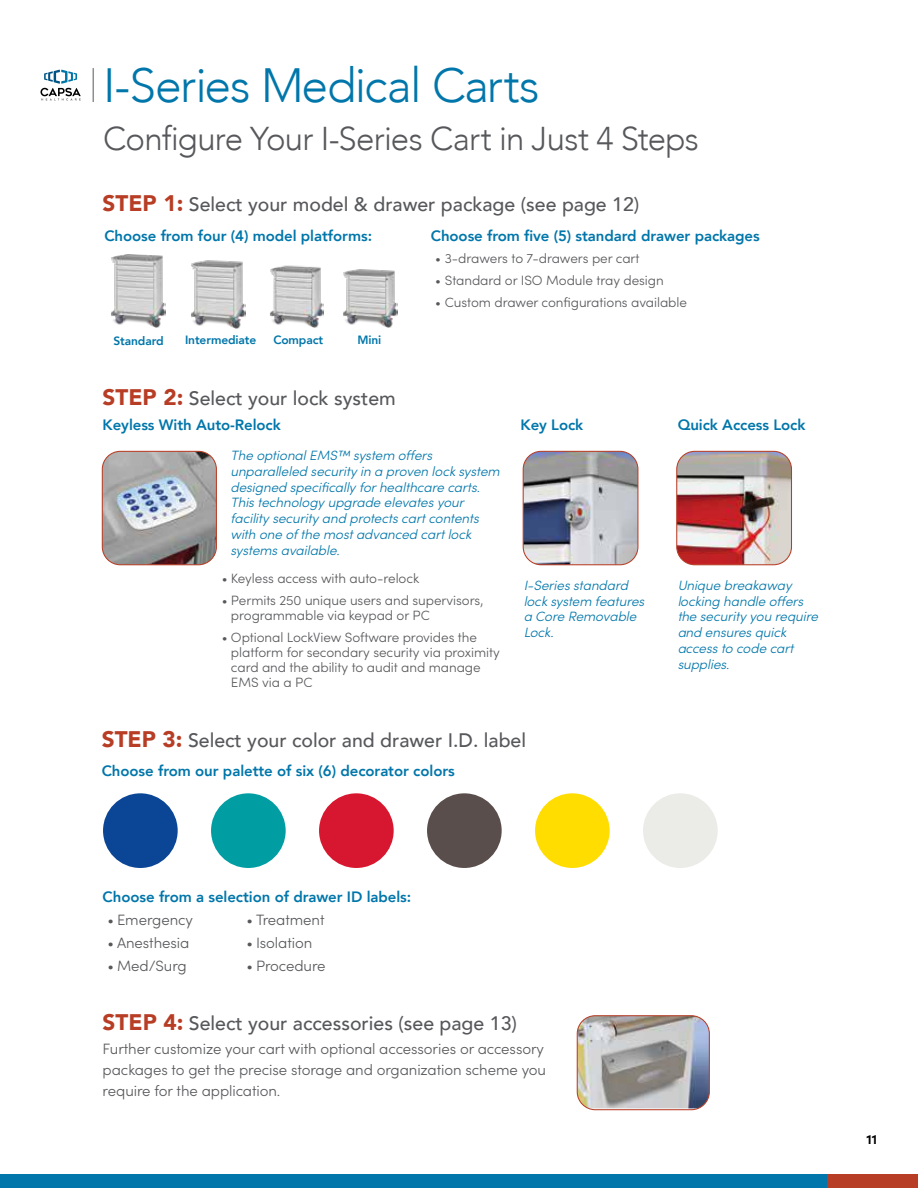
<style>
.page{position:relative;width:918px;height:1188px;background:#fff}
.page>*{position:absolute;margin:0;border:0;box-sizing:border-box;transform-origin:0 0}
.t1{font:300 48px "Avenir";letter-spacing:-.035em;color:#0076aa}
.t2{font:300 33px "Avenir";letter-spacing:-.025em;color:#57585b}
.t3{font:500 19.5px "Avenir";color:#57585b}
.t4{font:300 15px/21px "Sofia Pro";letter-spacing:-.005em;color:#57585b}
.t5{font:800 15px "Avenir";letter-spacing:-.005em;color:#0076aa}
.t6{font:italic 300 13.5px/15.8px "Sofia Pro";letter-spacing:-.005em;color:#0076aa}
.t7{font:300 13.5px/15px "Sofia Pro";letter-spacing:-.005em;color:#57585b}
.t8{font:700 13.5px "Sofia Pro";color:#000}
.t9{font:800 12px "Avenir";letter-spacing:-.01em;color:#0076aa}
.s1{font-weight:900;font-size:22.5px;color:#b73d25}
</style>
<div class="page">
<div style="left:0;top:1174px;width:827px;height:14px;background:#0076aa"></div>
<div style="left:827px;top:1174px;width:91px;height:14px;background:#b73d25"></div>
<img style="left:102px;top:451px;width:114px;height:114px">
<div style="left:102px;top:451px;width:115px;height:114px;border:1px solid #b73d25;border-radius:18px"></div>
<img style="left:677px;top:451px;width:115px;height:114px">
<div style="left:676px;top:451px;width:116px;height:114px;border:1px solid #b73d25;border-radius:18px"></div>
<img style="left:523px;top:451px;width:115px;height:114px">
<div style="left:523px;top:451px;width:115px;height:114px;border:1px solid #b73d25;border-radius:18px"></div>
<hr style="left:93px;top:68px;width:1px;height:34px;background:#8e8f90">
<img style="left:343px;top:269px;width:55px;height:59px">
<img style="left:191px;top:260px;width:54px;height:68px">
<img style="left:111px;top:255px;width:55px;height:73px">
<img style="left:270px;top:265px;width:54px;height:62px">
<div style="left:103px;top:793px;width:75px;height:75px;background:#0b4596;border-radius:50%"></div>
<div style="left:211px;top:793px;width:75px;height:75px;background:#009ea3;border-radius:50%"></div>
<div style="left:319px;top:793px;width:75px;height:75px;background:#d7172f;border-radius:50%"></div>
<div style="left:427px;top:793px;width:75px;height:75px;background:#594e4c;border-radius:50%"></div>
<div style="left:535px;top:793px;width:75px;height:75px;background:#fd0;border-radius:50%"></div>
<div style="left:643px;top:793px;width:75px;height:75px;background:#ebebe8;border-radius:50%"></div>
<img style="left:577px;top:1016px;width:132px;height:92px">
<div style="left:577px;top:1015px;width:133px;height:95px;border:1px solid #b73d25;border-radius:18px"></div>
<svg style="left:41px;top:70px;width:40px;height:31px"></svg>
<h1 class="t1" style="left:103px;top:57px;width:438px">I-Series Medical Carts</h1>
<h2 class="t2" style="left:103px;top:119px;width:597px">Configure Your I-Series Cart in Just 4 Steps</h2>
<h3 class="t3" style="left:103px;top:188px;width:538px"><span class="s1">STEP 1:</span> Select your model &amp; drawer package (see page 12)</h3>
<p class="t5" style="left:431px;top:224px;width:330px">Choose from five (5) standard drawer packages</p>
<p class="t7" style="left:435px;top:250px;width:206px">• 3-drawers to 7-drawers per cart</p>
<p class="t7" style="left:435px;top:272px;width:230px">• Standard or ISO Module tray design</p>
<p class="t7" style="left:435px;top:294px;width:253px">• Custom drawer configurations available</p>
<p class="t5" style="left:104px;top:224px;width:269px">Choose from four (4) model platforms:</p>
<p class="t9" style="left:114px;top:331px;width:52px">Standard</p>
<p class="t9" style="left:185px;top:330px;width:73px">Intermediate</p>
<p class="t9" style="left:273px;top:330px;width:51px">Compact</p>
<p class="t9" style="left:357px;top:330px;width:25px">Mini</p>
<h3 class="t3" style="left:103px;top:381px;width:295px"><span class="s1">STEP 2:</span> Select your lock system</h3>
<p class="t5" style="left:103px;top:413px;width:180px">Keyless With Auto-Relock</p>
<p class="t5" style="left:521px;top:413px;width:64px">Key Lock</p>
<p class="t5" style="left:678px;top:413px;width:129px">Quick Access Lock</p>
<p class="t6" style="left:230px;top:447px;width:271px">The optional EMS™ system offers unparalleled security in a proven lock system designed specifically for healthcare carts.<br>This technology upgrade elevates your facility security and protects cart contents with one of the most advanced cart lock systems available.</p>
<p class="t7" style="left:221px;top:570px;width:199px">• Keyless access with auto-relock</p>
<p class="t7" style="left:231px;top:592px;width:254px;text-indent:-10px">• Permits 250 unique users and supervisors, programmable via keypad or PC</p>
<p class="t7" style="left:231px;top:629px;width:270px;text-indent:-10px">• Optional LockView Software provides the platform for secondary security via proximity card and the ability to audit and manage EMS via a PC</p>
<p class="t6" style="left:524px;top:576px;width:122px">I-Series standard lock system features a Core Removable<br>Lock.</p>
<p class="t6" style="left:677px;top:576px;width:142px">Unique breakaway locking handle offers the security you require and ensures quick access to code cart supplies.</p>
<h3 class="t3" style="left:102px;top:723px;width:426px"><span class="s1">STEP 3:</span> Select your color and drawer I.D. label</h3>
<p class="t5" style="left:102px;top:759px;width:355px">Choose from our palette of six (6) decorator colors</p>
<p class="t5" style="left:103px;top:885px;width:310px">Choose from a selection of drawer ID labels:</p>
<p class="t4" style="left:108px;top:908px;width:87px">• Emergency</p>
<p class="t4" style="left:108px;top:932px;width:83px">• Anesthesia</p>
<p class="t4" style="left:108px;top:955px;width:81px">• Med/Surg</p>
<p class="t4" style="left:246px;top:908px;width:80px">• Treatment</p>
<p class="t4" style="left:246px;top:932px;width:67px">• Isolation</p>
<p class="t4" style="left:246px;top:955px;width:81px">• Procedure</p>
<h3 class="t3" style="left:103px;top:1006px;width:416px"><span class="s1">STEP 4:</span> Select your accessories (see page 13)</h3>
<p class="t4" style="left:103px;top:1037px;width:445px">Further customize your cart with optional accessories or accessory packages to get the precise storage and organization scheme you require for the application.</p>
<p class="t8" style="left:866px;top:1129px;width:12px">11</p>
</div>
